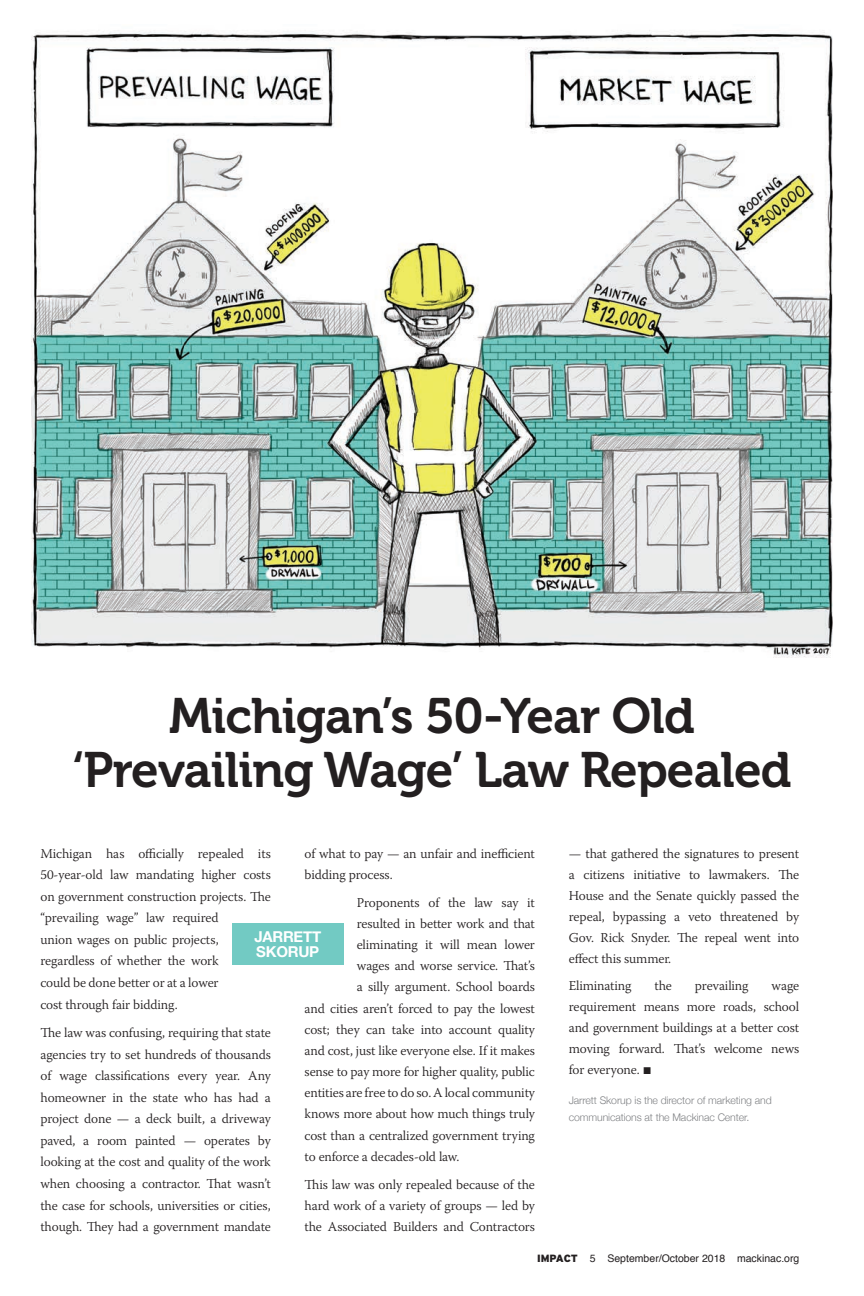
<style>
.page{position:relative;width:864px;height:1296px;background:#fff}
.page>*{position:absolute;margin:0;border:0;box-sizing:border-box;transform-origin:0 0}
.t1{font:49.5px/53.7px "Museo 700";letter-spacing:-.015em;color:#231f20;text-align:center}
.t2{font:700 15px/15px "Helvetica Neue";letter-spacing:-.015em;color:#fff}
.t3{font:300 13.5px/21.6px "Warnock Pro";letter-spacing:-.01em;color:#231f20;text-align:justify}
.t4{font:300 10.5px/16.5px "Helvetica Neue";letter-spacing:-.01em;color:#808285}
.t5{font:10.5px "Helvetica";color:#231f20}
.s1{font-family:"Apex Serif";font-weight:400}
.s2{font-family:"Interstate";font-weight:900}
</style>
<div class="page">
<hr style="left:0;top:0;width:1px;height:1296px;background:#eeeeef">
<div style="left:232px;top:923px;width:111px;height:41px;background:#72cac3"></div>
<img style="left:31px;top:30px;width:802px;height:627px">
<h1 class="t1" style="left:72px;top:690px;width:721px">Michigan’s 50-Year Old ‘Prevailing Wage’ Law Repealed</h1>
<p class="t3" style="left:40px;top:842px;width:232px;text-align:left">Michigan has officially repealed its 50-year-old law mandating higher costs on government construction projects. The “prevailing wage” law required<br>union wages on public projects, regardless of whether the work<br>could be done better or at a lower<br>cost through fair bidding.</p>
<p class="t3" style="left:40px;top:1022px;width:232px">The law was confusing, requiring that state agencies try to set hundreds of thousands of wage classifications every year. Any homeowner in the state who has had a project done — a deck built, a driveway paved, a room painted — operates by looking at the cost and quality of the work when choosing a contractor. That wasn’t the case for schools, universities or cities, though. They had a government mandate</p>
<p class="t3" style="left:305px;top:842px;width:232px;line-height:21.1px">of what to pay — an unfair and inefficient bidding process.</p>
<p class="t3" style="left:357px;top:891px;width:180px">Proponents of the law say it</p>
<p class="t3" style="left:357px;top:912px;width:180px">resulted in better work and that</p>
<p class="t3" style="left:357px;top:934px;width:180px">eliminating it will mean lower</p>
<p class="t3" style="left:357px;top:955px;width:180px">wages and worse service. That’s</p>
<p class="t3" style="left:357px;top:976px;width:180px">a silly argument. School boards</p>
<p class="t3" style="left:305px;top:997px;width:232px">and cities aren’t forced to pay the lowest</p>
<p class="t3" style="left:305px;top:1018px;width:232px">cost; they can take into account quality</p>
<p class="t3" style="left:305px;top:1039px;width:232px">and cost, just like everyone else. If it makes</p>
<p class="t3" style="left:305px;top:1061px;width:232px">sense to pay more for higher quality, public</p>
<p class="t3" style="left:305px;top:1082px;width:232px">entities are free to do so. A local community</p>
<p class="t3" style="left:305px;top:1103px;width:232px">knows more about how much things truly</p>
<p class="t3" style="left:305px;top:1124px;width:232px">cost than a centralized government trying</p>
<p class="t3" style="left:305px;top:1145px;width:156px">to enforce a decades-old law.</p>
<p class="t3" style="left:305px;top:1174px;width:232px;line-height:21.1px">This law was only repealed because of the hard work of a variety of groups — led by the Associated Builders and Contractors</p>
<p class="t2" style="left:254px;top:930px;width:68px">JARRETT<br>SKORUP</p>
<p class="t3" style="left:569px;top:842px;width:232px;line-height:21px">— that gathered the signatures to present a citizens initiative to lawmakers. The House and the Senate quickly passed the repeal, bypassing a veto threatened by Gov. Rick Snyder. The repeal went into effect this summer.</p>
<p class="t3" style="left:569px;top:975px;width:64px">Eliminating</p>
<p class="t3" style="left:655px;top:975px;width:19px">the</p>
<p class="t3" style="left:695px;top:975px;width:55px">prevailing</p>
<p class="t3" style="left:569px;top:975px;width:232px;line-height:21px;text-indent:203px">wage requirement means more roads, school and government buildings at a better cost moving forward. That’s welcome news for everyone. <span class="s1">¬</span></p>
<p class="t4" style="left:569px;top:1092px;width:204px">Jarrett Skorup is the director of marketing and communications at the Mackinac Center.</p>
<p class="t5" style="left:537px;top:1250px;width:264px"><span class="s2">IMPACT</span> 5 September/October 2018 mackinac.org</p>
</div>
